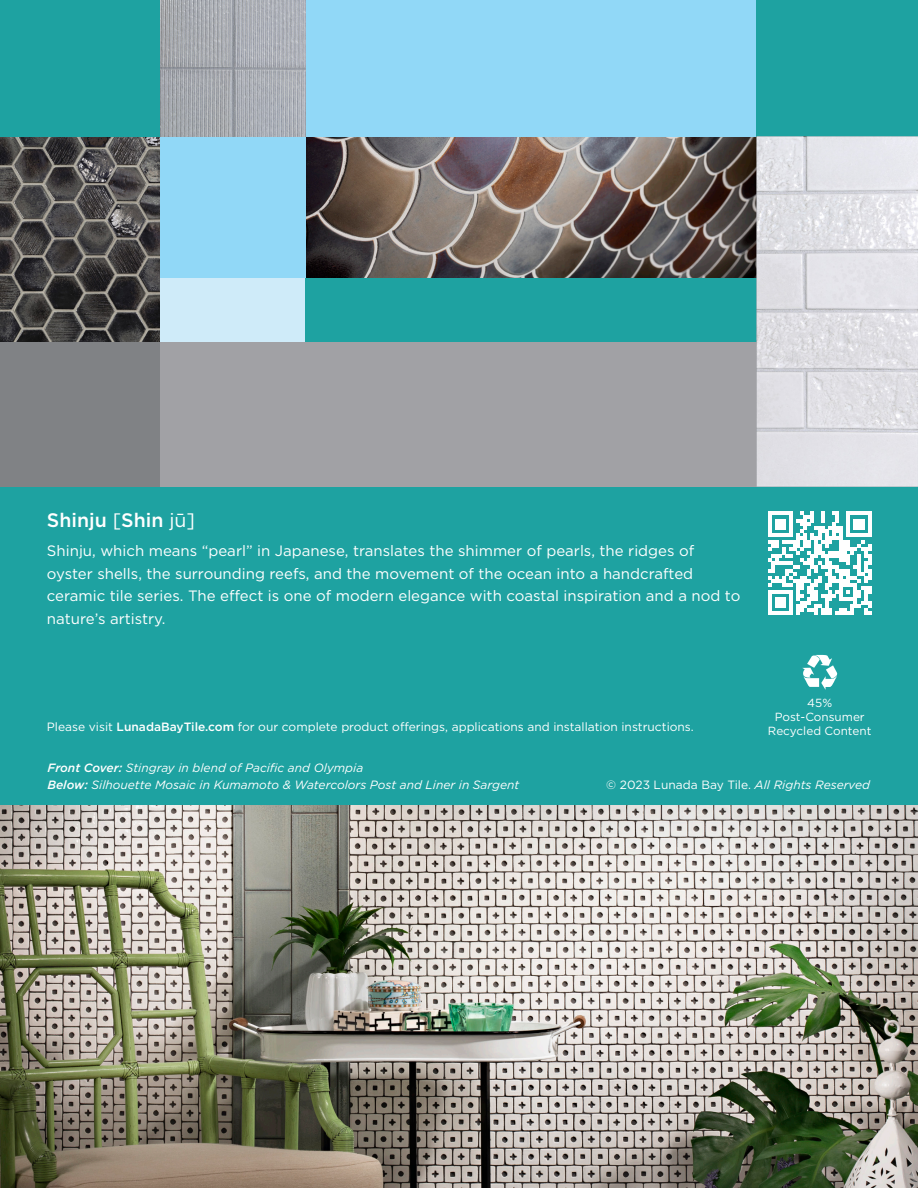
<style>
.page{position:relative;width:918px;height:1188px;background:#1ea2a1}
.page>*{position:absolute;margin:0;border:0;box-sizing:border-box;transform-origin:0 0}
.t1{font:500 19.5px "Gotham";color:#fff}
.t2{font:15px/22.5px "Gotham";color:#fff}
.t3{font:12px "Gotham";color:#fff}
.t4{font:italic 12px "Gotham";color:#fff}
.t5{font:11.7px/14.1px "Gotham";color:#fff;text-align:center}
.s1{font-weight:400}
.s2{font-weight:500}
.s3{font-style:italic}
</style>
<div class="page">
<img style="left:305px;top:136px;width:452px;height:142px">
<div style="left:160px;top:278px;width:145px;height:64px;background:#cfebf9"></div>
<div style="left:160px;top:136px;width:145px;height:142px;background:#91d8f7"></div>
<img style="left:0;top:137px;width:160px;height:205px">
<div style="left:305px;top:0;width:452px;height:136px;background:#91d8f7"></div>
<img style="left:160px;top:0;width:145px;height:136px">
<div style="left:0;top:342px;width:160px;height:145px;background:#808285"></div>
<div style="left:160px;top:342px;width:597px;height:145px;background:#a1a1a5"></div>
<img style="left:757px;top:136px;width:161px;height:351px">
<img style="left:1px;top:805px;width:917px;height:383px">
<svg style="left:768px;top:512px;width:103px;height:103px"></svg>
<svg style="left:802px;top:655px;width:35px;height:35px"></svg>
<p class="t1" style="left:47px;top:508px;width:150px">Shinju <span class="s1">[</span>Shin <span class="s1">jū]</span></p>
<p class="t2" style="left:47px;top:539px;width:695px">Shinju, which means “pearl” in Japanese, translates the shimmer of pearls, the ridges of oyster shells, the surrounding reefs, and the movement of the ocean into a handcrafted ceramic tile series. The effect is one of modern elegance with coastal inspiration and a nod to nature’s artistry.</p>
<p class="t5" style="left:807px;top:695px;width:26px">45%</p>
<p class="t5" style="left:768px;top:710px;width:105px">Post-Consumer<br>Recycled Content</p>
<p class="t3" style="left:47px;top:719px;width:648px">Please visit <span class="s2">LunadaBayTile.com</span> for our complete product offerings, applications and installation instructions.</p>
<p class="t4" style="left:48px;top:760px;width:317px"><span class="s2">Front Cover:</span> Stingray in blend of Pacific and Olympia</p>
<p class="t4" style="left:48px;top:777px;width:473px"><span class="s2">Below:</span> Silhouette Mosaic in Kumamoto &amp; Watercolors Post and Liner in Sargent</p>
<p class="t3" style="left:606px;top:777px;width:265px">© 2023 Lunada Bay Tile. <span class="s3">All Rights Reserved</span></p>
</div>
